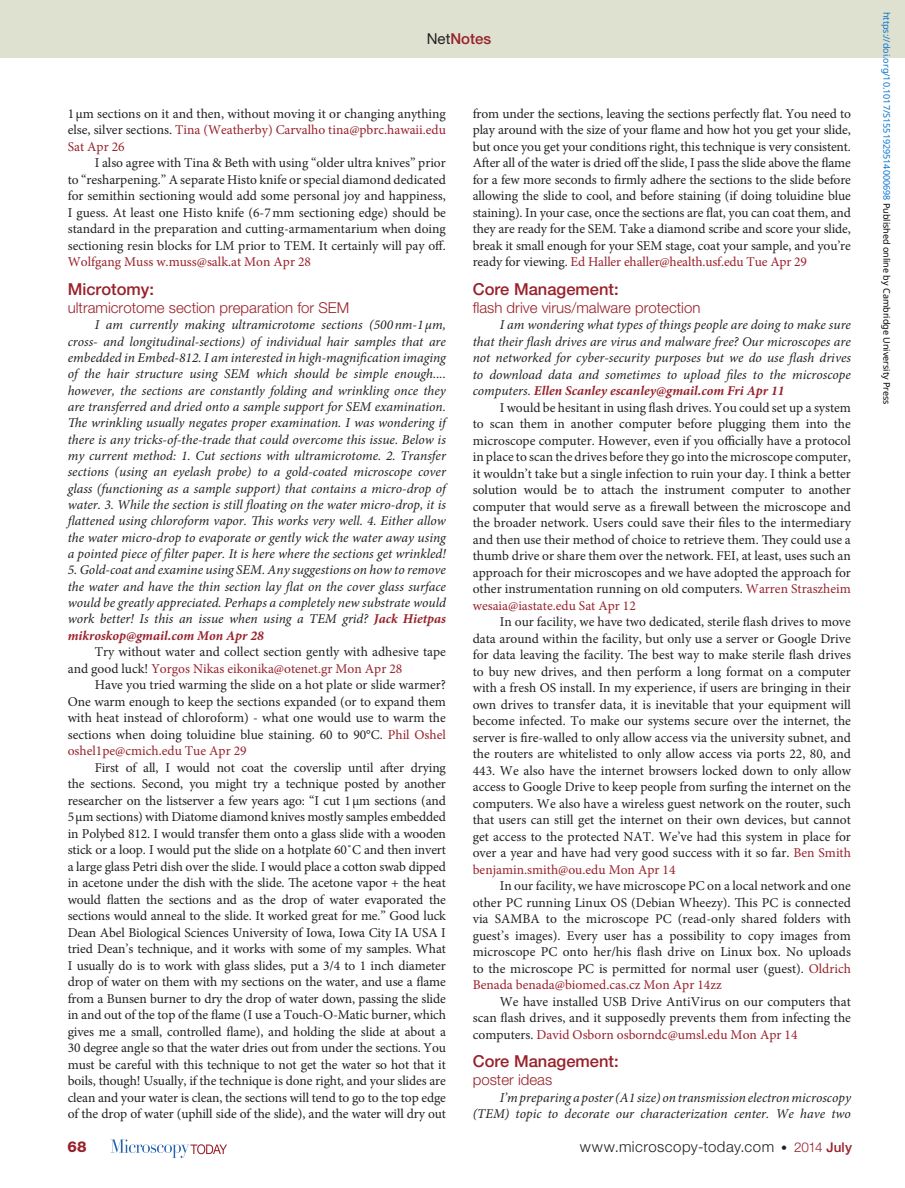
<style>
.page{position:relative;width:905px;height:1188px;background:#fff}
.page>*{position:absolute;margin:0;border:0;box-sizing:border-box;transform-origin:0 0}
.pSec1ttl{font:500 16.5px "Helvetica Neue LT Std";color:#98212a}
.pFirstpara{font:300 15px "Helvetica Neue LT Std";color:#98212a}
.t1{font:300 15px "Helvetica Neue LT Std";letter-spacing:.03em;color:#231f20}
.t2{font:500 15px "Helvetica Neue LT Std";color:#98212a}
.t3{font:800 15px "Helvetica Neue LT Std";color:#98212a}
.pPara{font:13.5px/16.5px "Minion Pro";color:#231f20;text-align:justify}
.pPara-2{font:italic 13.5px/16.4px "Minion Pro";color:#231f20;text-align:justify}
.t4{font:9px "Noto Sans";color:#0172cf}
.s1{font-weight:400;color:#231f20}
.s2{color:#98212a}
.s3{font-weight:700;color:#98212a}
.s4{font-size:12px}
.s5{font-size:13.5px;color:#98212a}
.s6{font-weight:500;font-size:13.5px;color:#98212a}
.s7{color:#000}
</style>
<div class="page">
<div style="left:0;top:0;width:904px;height:58px;background:#dfe1d0"></div>
<svg style="left:111px;top:1139px;width:116px;height:19px"></svg>
<p class="t2" style="left:427px;top:30px;width:66px"><span class="s1">Net</span>Notes</p>
<p class="pPara" style="left:68px;top:105px;width:380px">1µm sections on it and then, without moving it or changing anything else, silver sections. <span class="s2">Tina (Weatherby) Carvalho tina@pbrc.hawaii.edu Sat Apr 26</span></p>
<p class="pPara" style="left:68px;top:155px;width:380px;text-indent:27px">I also agree with Tina &amp; Beth with using “older ultra knives” prior to “resharpening.” A separate Histo knife or special diamond dedicated for semithin sectioning would add some personal joy and happiness, I guess. At least one Histo knife (6-7mm sectioning edge) should be standard in the preparation and cutting-armamentarium when doing sectioning resin blocks for LM prior to TEM. It certainly will pay off.<br><span class="s2">Wolfgang Muss w.muss@salk.at Mon Apr 28</span></p>
<p class="pSec1ttl" style="left:68px;top:279px;width:88px">Microtomy:</p>
<p class="pFirstpara" style="left:68px;top:298px;width:283px">ultramicrotome section preparation for SEM</p>
<p class="pPara-2" style="left:68px;top:317px;width:380px;text-indent:27px">I am currently making ultramicrotome sections (500nm-1µm, cross- and longitudinal-sections) of individual hair samples that are embedded in Embed-812. I am interested in high-magnification imaging of the hair structure using SEM which should be simple enough.... however, the sections are constantly folding and wrinkling once they are transferred and dried onto a sample support for SEM examination.<br>The wrinkling usually negates proper examination. I was wondering if there is any tricks-of-the-trade that could overcome this issue. Below is my current method: 1. Cut sections with ultramicrotome. 2. Transfer sections (using an eyelash probe) to a gold-coated microscope cover glass (functioning as a sample support) that contains a micro-drop of water. 3. While the section is still floating on the water micro-drop, it is flattened using chloroform vapor. This works very well. 4. Either allow the water micro-drop to evaporate or gently wick the water away using a pointed piece of filter paper. It is here where the sections get wrinkled!</p>
<p class="pPara-2" style="left:68px;top:562px;width:379px">5. Gold-coat and examine using SEM. Any suggestions on how to remove the water and have the thin section lay flat on the cover glass surface would be greatly appreciated. Perhaps a completely new substrate would work better! Is this an issue when using a TEM grid? <span class="s3">Jack Hietpas mikroskop@gmail.com Mon Apr 28</span></p>
<p class="pPara" style="left:68px;top:644px;width:379px;text-indent:27px">Try without water and collect section gently with adhesive tape and good luck! <span class="s2">Yorgos Nikas eikonika@otenet.gr Mon Apr 28</span></p>
<p class="pPara" style="left:68px;top:677px;width:380px;text-indent:27px">Have you tried warming the slide on a hot plate or slide warmer?<br>One warm enough to keep the sections expanded (or to expand them with heat instead of chloroform) - what one would use to warm the sections when doing toluidine blue staining. 60 to 90°C. <span class="s2">Phil Oshel oshel1pe@cmich.edu Tue Apr 29</span></p>
<p class="pPara" style="left:68px;top:759px;width:380px;text-indent:27px">First of all, I would not coat the coverslip until after drying the sections. Second, you might try a technique posted by another researcher on the listserver a few years ago: “I cut 1µm sections (and 5µm sections) with Diatome diamond knives mostly samples embedded in Polybed 812. I would transfer them onto a glass slide with a wooden stick or a loop. I would put the slide on a hotplate 60˚C and then invert a large glass Petri dish over the slide. I would place a cotton swab dipped in acetone under the dish with the slide. The acetone vapor + the heat would flatten the sections and as the drop of water evaporated the sections would anneal to the slide. It worked great for me.” Good luck Dean Abel Biological Sciences University of Iowa, Iowa City IA USA I tried Dean’s technique, and it works with some of my samples. What I usually do is to work with glass slides, put a 3/4 to 1 inch diameter drop of water on them with my sections on the water, and use a flame from a Bunsen burner to dry the drop of water down, passing the slide in and out of the top of the flame (I use a Touch-O-Matic burner, which gives me a small, controlled flame), and holding the slide at about a 30 degree angle so that the water dries out from under the sections. You must be careful with this technique to not get the water so hot that it boils, though! Usually, if the technique is done right, and your slides are clean and your water is clean, the sections will tend to go to the top edge of the drop of water (uphill side of the slide), and the water will dry out</p>
<p class="pPara" style="left:472px;top:105px;width:380px">from under the sections, leaving the sections perfectly flat. You need to play around with the size of your flame and how hot you get your slide, but once you get your conditions right, this technique is very consistent.<br>After all of the water is dried off the slide, I pass the slide above the flame for a few more seconds to firmly adhere the sections to the slide before allowing the slide to cool, and before staining (if doing toluidine blue staining). In your case, once the sections are flat, you can coat them, and they are ready for the SEM. Take a diamond scribe and score your slide, break it small enough for your SEM stage, coat your sample, and you’re ready for viewing. <span class="s2">Ed Haller ehaller@health.usf.edu Tue Apr 29</span></p>
<p class="pSec1ttl" style="left:472px;top:279px;width:147px">Core Management:</p>
<p class="pFirstpara" style="left:472px;top:298px;width:229px">flash drive virus/malware protection</p>
<p class="pPara-2" style="left:472px;top:317px;width:380px;text-indent:27px">I am wondering what types of things people are doing to make sure that their flash drives are virus and malware free? Our microscopes are not networked for cyber-security purposes but we do use flash drives to download data and sometimes to upload files to the microscope computers. <span class="s3">Ellen Scanley escanley@gmail.com Fri Apr 11</span></p>
<p class="pPara" style="left:472px;top:399px;width:380px;text-indent:27px">I would be hesitant in using flash drives. You could set up a system to scan them in another computer before plugging them into the microscope computer. However, even if you officially have a protocol in place to scan the drives before they go into the microscope computer, it wouldn’t take but a single infection to ruin your day. I think a better solution would be to attach the instrument computer to another computer that would serve as a firewall between the microscope and the broader network. Users could save their files to the intermediary and then use their method of choice to retrieve them. They could use a thumb drive or share them over the network. FEI, at least, uses such an approach for their microscopes and we have adopted the approach for other instrumentation running on old computers. <span class="s2">Warren Straszheim wesaia@iastate.edu Sat Apr 12</span></p>
<p class="pPara" style="left:472px;top:614px;width:380px;text-indent:27px">In our facility, we have two dedicated, sterile flash drives to move data around within the facility, but only use a server or Google Drive for data leaving the facility. The best way to make sterile flash drives to buy new drives, and then perform a long format on a computer with a fresh OS install. In my experience, if users are bringing in their own drives to transfer data, it is inevitable that your equipment will become infected. To make our systems secure over the internet, the server is fire-walled to only allow access via the university subnet, and the routers are whitelisted to only allow access via ports 22, 80, and 443. We also have the internet browsers locked down to only allow access to Google Drive to keep people from surfing the internet on the computers. We also have a wireless guest network on the router, such that users can still get the internet on their own devices, but cannot get access to the protected NAT. We’ve had this system in place for over a year and have had very good success with it so far. <span class="s2">Ben Smith benjamin.smith@ou.edu Mon Apr 14</span></p>
<p class="pPara" style="left:472px;top:878px;width:380px;text-indent:27px">In our facility, we have microscope PC on a local network and one other PC running Linux OS (Debian Wheezy). This PC is connected via SAMBA to the microscope PC (read-only shared folders with guest’s images). Every user has a possibility to copy images from microscope PC onto her/his flash drive on Linux box. No uploads to the microscope PC is permitted for normal user (guest). <span class="s2">Oldrich Benada benada@biomed.cas.cz Mon Apr 14zz</span></p>
<p class="pPara" style="left:472px;top:993px;width:380px;text-indent:27px">We have installed USB Drive AntiVirus on our computers that scan flash drives, and it supposedly prevents them from infecting the computers. <span class="s2">David Osborn osborndc@umsl.edu Mon Apr 14</span></p>
<p class="pSec1ttl" style="left:472px;top:1052px;width:147px">Core Management:</p>
<p class="pFirstpara" style="left:472px;top:1071px;width:81px">poster ideas</p>
<p class="pPara-2" style="left:472px;top:1089px;width:380px;text-align:right">I’m preparing a poster (A1 size) on transmission electron microscopy (TEM) topic to decorate our characterization center. We have two</p>
<p class="t3" style="left:68px;top:1138px;width:21px">68</p>
<p class="t1" style="left:580px;top:1137px;width:273px">www.microscopy-today.com <span class="s4">•</span> <span class="s5">2014</span> <span class="s6">July</span></p>
<p class="t4" style="left:893px;top:12px;width:394px;rotate:90deg">https://doi.org/10.1017/S1551929514000698 <span class="s7">Published online by Cambridge University Press</span></p>
</div>
